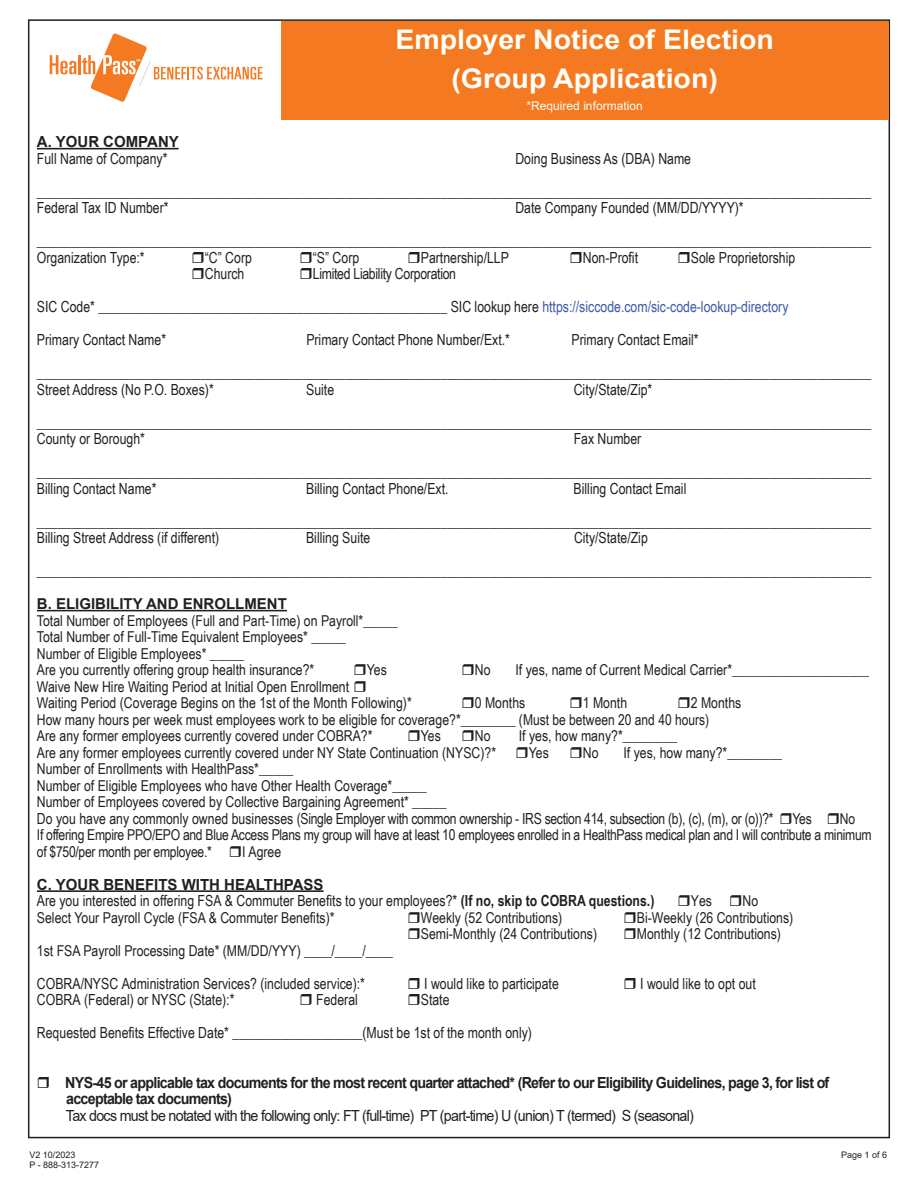
<style>
.page{position:relative;width:918px;height:1188px;background:#fff}
.page>*{position:absolute;margin:0;border:0;box-sizing:border-box;transform-origin:0 0}
.t1{font:700 27px "Arial";color:#fffef8;scale:1.05 1}
.t2{font:15.3px/16.5px "Arial Narrow";color:#231f20}
.t3{font:15.3px "Arial Narrow";letter-spacing:-.02em;color:#231f20}
.t4{font:15.3px/16.5px "Arial";letter-spacing:-.05em;color:#231f20;scale:.93 1}
.t5{font:700 15.3px "Arial";letter-spacing:-.05em;color:#231f20;scale:.93 1}
.t6{font:700 15.3px "Arial";color:#231f20}
.t7{font:15px/16.5px "Arial Narrow";color:#231f20}
.t8{font:15px "Arial Narrow";letter-spacing:-.02em;color:#231f20}
.t9{font:700 15px "Arial";color:#231f20}
.t10{font:12px "Arial";color:#fffef8}
.t11{font:9px "Arial";color:#231f20}
.s1{font-family:"Arial";font-weight:700}
.s2{color:#3a59a7}
.s3{font-size:15px}
.s4{font-weight:700}
</style>
<div class="page">
<hr style="left:37px;top:148px;width:142px;height:1px;background:#231f20">
<hr style="left:37px;top:610px;width:250px;height:1px;background:#231f20">
<hr style="left:37px;top:890px;width:287px;height:2px;background:#231f20">
<svg style="left:50px;top:55px;width:26px;height:19px"></svg>
<hr style="left:78px;top:55px;width:3px;height:19px;background:#f47921">
<svg style="left:82px;top:34px;width:181px;height:68px"></svg>
<div style="left:281px;top:21px;width:608px;height:99px;background:#f47921"></div>
<p class="t1" style="left:395px;top:21px;width:362px">Employer Notice of Election</p>
<p class="t1" style="left:451px;top:60px;width:255px">(Group Application)</p>
<p class="t10" style="left:527px;top:97px;width:118px">*Required information</p>
<p class="t2" style="left:37px;top:133px;width:143px"><span class="s1">A. YOUR COMPANY<br></span>Full Name of Company*</p>
<p class="t2" style="left:515px;top:149px;width:177px">Doing Business As (DBA) Name</p>
<p class="t2" style="left:37px;top:182px;width:836px">__________________________________________________________________________________________________________________________</p>
<p class="t2" style="left:37px;top:199px;width:133px">Federal Tax ID Number*</p>
<p class="t2" style="left:515px;top:199px;width:230px">Date Company Founded (MM/DD/YYYY)*</p>
<p class="t2" style="left:37px;top:232px;width:836px">__________________________________________________________________________________________________________________________</p>
<p class="t2" style="left:37px;top:248px;width:109px">Organization Type:*</p>
<p class="t2" style="left:205px;top:248px;width:49px">“C” Corp</p>
<p class="t2" style="left:313px;top:248px;width:48px">“S” Corp</p>
<p class="t2" style="left:421px;top:248px;width:90px">Partnership/LLP</p>
<p class="t2" style="left:583px;top:248px;width:57px">Non-Profit</p>
<p class="t2" style="left:691px;top:248px;width:106px">Sole Proprietorship</p>
<p class="t2" style="left:205px;top:265px;width:41px">Church</p>
<p class="t3" style="left:313px;top:262px;width:145px">Limited Liability Corporation</p>
<p class="t2" style="left:37px;top:298px;width:753px">SIC Code* ___________________________________________________ SIC lookup here <span class="s2">https://siccode.com/sic-code-lookup-directory</span></p>
<p class="t2" style="left:37px;top:331px;width:131px">Primary Contact Name*</p>
<p class="t2" style="left:306px;top:331px;width:205px">Primary Contact Phone Number/Ext.*</p>
<p class="t2" style="left:572px;top:331px;width:129px">Primary Contact Email*</p>
<p class="t2" style="left:37px;top:364px;width:836px">__________________________________________________________________________________________________________________________</p>
<p class="t2" style="left:37px;top:380px;width:178px">Street Address (No P.O. Boxes)*</p>
<p class="t2" style="left:306px;top:380px;width:30px">Suite</p>
<p class="t2" style="left:574px;top:380px;width:80px">City/State/Zip*</p>
<p class="t2" style="left:37px;top:413px;width:836px">__________________________________________________________________________________________________________________________</p>
<p class="t2" style="left:37px;top:430px;width:110px">County or Borough*</p>
<p class="t2" style="left:574px;top:430px;width:69px">Fax Number</p>
<p class="t2" style="left:37px;top:463px;width:836px">__________________________________________________________________________________________________________________________</p>
<p class="t2" style="left:37px;top:479px;width:121px">Billing Contact Name*</p>
<p class="t2" style="left:306px;top:479px;width:144px">Billing Contact Phone/Ext.</p>
<p class="t2" style="left:574px;top:479px;width:114px">Billing Contact Email</p>
<p class="t2" style="left:37px;top:512px;width:836px">__________________________________________________________________________________________________________________________<br>Billing Street Address (if different)</p>
<p class="t2" style="left:306px;top:529px;width:66px">Billing Suite</p>
<p class="t2" style="left:574px;top:529px;width:75px">City/State/Zip</p>
<p class="t2" style="left:37px;top:562px;width:836px">__________________________________________________________________________________________________________________________</p>
<p class="t9" style="left:37px;top:593px;width:251px">B. ELIGIBILITY AND ENROLLMENT</p>
<p class="t7" style="left:37px;top:611px;width:362px">Total Number of Employees (Full and Part-Time) on Payroll*_____</p>
<p class="t7" style="left:37px;top:628px;width:310px">Total Number of Full-Time Equivalent Employees* _____</p>
<p class="t7" style="left:37px;top:644px;width:209px">Number of Eligible Employees* _____</p>
<p class="t7" style="left:37px;top:661px;width:279px">Are you currently offering group health insurance?*</p>
<p class="t7" style="left:367px;top:661px;width:22px">Yes</p>
<p class="t7" style="left:475px;top:661px;width:17px">No</p>
<p class="t7" style="left:515px;top:661px;width:355px">If yes, name of Current Medical Carrier*____________________</p>
<p class="t7" style="left:37px;top:677px;width:314px">Waive New Hire Waiting Period at Initial Open Enrollment</p>
<p class="t7" style="left:37px;top:694px;width:376px">Waiting Period (Coverage Begins on the 1st of the Month Following)*</p>
<p class="t7" style="left:475px;top:694px;width:52px">0 Months</p>
<p class="t7" style="left:583px;top:694px;width:46px">1 Month</p>
<p class="t7" style="left:691px;top:694px;width:52px">2 Months</p>
<p class="t7" style="left:37px;top:710px;width:674px">How many hours per week must employees work to be eligible for coverage?*________ (Must be between 20 and 40 hours)<br>Are any former employees currently covered under COBRA?*</p>
<p class="t7" style="left:421px;top:727px;width:22px">Yes</p>
<p class="t7" style="left:475px;top:727px;width:17px">No</p>
<p class="t7" style="left:519px;top:727px;width:160px">If yes, how many?*________</p>
<p class="t7" style="left:37px;top:743px;width:461px">Are any former employees currently covered under NY State Continuation (NYSC)?*</p>
<p class="t7" style="left:529px;top:743px;width:22px">Yes</p>
<p class="t7" style="left:583px;top:743px;width:17px">No</p>
<p class="t7" style="left:623px;top:743px;width:160px">If yes, how many?*________</p>
<p class="t7" style="left:37px;top:760px;width:258px">Number of Enrollments with HealthPass*_____</p>
<p class="t7" style="left:37px;top:776px;width:391px">Number of Eligible Employees who have Other Health Coverage*_____</p>
<p class="t7" style="left:37px;top:793px;width:411px">Number of Employees covered by Collective Bargaining Agreement* _____</p>
<p class="t3" style="left:37px;top:807px;width:776px">Do you have any commonly owned businesses (Single Employer with common ownership - IRS section 414, subsection (b), (c), (m), or (o))?* <span class="s3">Yes</span></p>
<p class="t7" style="left:840px;top:809px;width:17px">No</p>
<p class="t8" style="left:37px;top:824px;width:836px">If offering Empire PPO/EPO and Blue Access Plans my group will have at least 10 employees enrolled in a HealthPass medical plan and I will contribute a minimum</p>
<p class="t8" style="left:37px;top:840px;width:176px">of $750/per month per employee.*</p>
<p class="t7" style="left:242px;top:842px;width:40px">I Agree</p>
<p class="t6" style="left:37px;top:873px;width:288px">C. YOUR BENEFITS WITH HEALTHPASS</p>
<p class="t2" style="left:37px;top:892px;width:619px">Are you interested in offering FSA &amp; Commuter Benefits to your employees?* <span class="s4">(If no, skip to COBRA questions.)</span></p>
<p class="t7" style="left:691px;top:892px;width:23px">Yes</p>
<p class="t7" style="left:742px;top:892px;width:17px">No</p>
<p class="t7" style="left:37px;top:908px;width:299px">Select Your Payroll Cycle (FSA &amp; Commuter Benefits)*</p>
<p class="t7" style="left:421px;top:908px;width:143px">Weekly (52 Contributions)</p>
<p class="t7" style="left:637px;top:908px;width:158px">Bi-Weekly (26 Contributions)</p>
<p class="t7" style="left:421px;top:925px;width:178px">Semi-Monthly (24 Contributions)</p>
<p class="t7" style="left:637px;top:925px;width:146px">Monthly (12 Contributions)</p>
<p class="t7" style="left:37px;top:941px;width:358px">1st FSA Payroll Processing Date* (MM/DD/YYY) ____/____/____</p>
<p class="t2" style="left:37px;top:974px;width:330px">COBRA/NYSC Administration Services? (included service):*</p>
<p class="t2" style="left:424px;top:974px;width:136px">I would like to participate</p>
<p class="t2" style="left:640px;top:974px;width:117px">I would like to opt out</p>
<p class="t2" style="left:37px;top:991px;width:199px">COBRA (Federal) or NYSC (State):*</p>
<p class="t2" style="left:316px;top:991px;width:43px">Federal</p>
<p class="t2" style="left:421px;top:991px;width:30px">State</p>
<p class="t2" style="left:37px;top:1024px;width:497px">Requested Benefits Effective Date* ___________________(Must be 1st of the month only)</p>
<p class="t5" style="left:65px;top:1071px;width:823px">NYS-45 or applicable tax documents for the most recent quarter attached* (Refer to our Eligibility Guidelines, page 3, for list of</p>
<p class="t4" style="left:66px;top:1090px;width:677px"><span class="s4">acceptable tax documents)<br></span>Tax docs must be notated with the following only: FT (full-time) PT (part-time) U (union) T (termed) S (seasonal)</p>
<p class="t11" style="left:841px;top:1148px;width:48px">Page 1 of 6</p>
<p class="t11" style="left:29px;top:1159px;width:71px">P - 888-313-7277</p>
</div>
